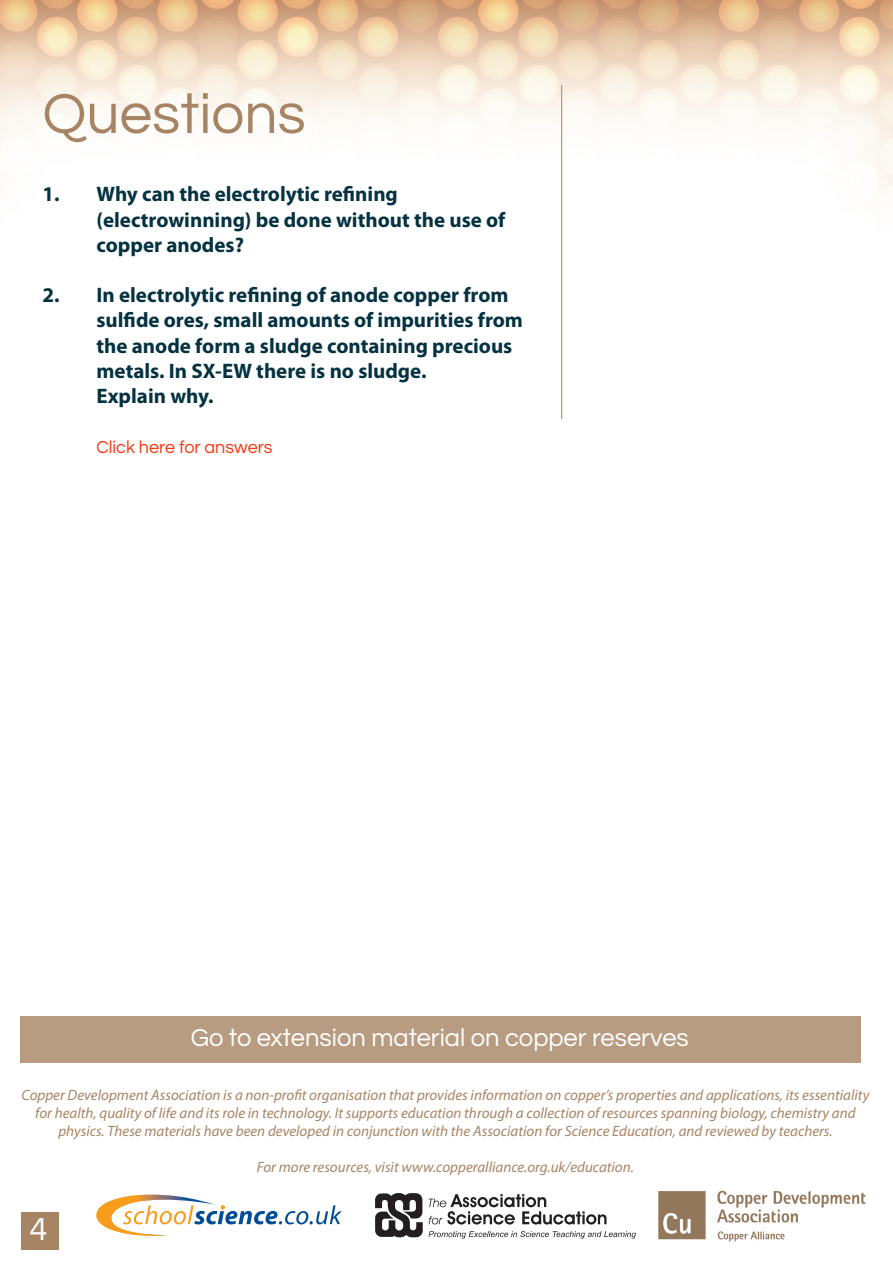
<style>
.page{position:relative;width:893px;height:1263px;background:#fff}
.page>*{position:absolute;margin:0;border:0;box-sizing:border-box;transform-origin:0 0}
.t1{font:58.5px "Questrial";color:#a78463}
.t2{font:33px "Questrial";color:#fff}
.t3{font:25.5px "Questrial";color:#fff}
.t4{font:700 21px/25.2px "Myriad Pro";color:#053241}
.t5{font:18px "Questrial";color:#f73712}
.t6{font:italic 15px/18px "Myriad Pro";color:#a78463;text-align:center}
</style>
<div class="page">
<img style="left:0;top:0;width:893px;height:301px">
<div style="left:21px;top:1212px;width:38px;height:38px;background:#a78463"></div>
<hr style="left:561px;top:85px;width:1px;height:1110px;background:#a78463">
<div style="left:145px;top:419px;width:736px;height:831px;background:#fff"></div>
<svg style="left:96px;top:1194px;width:246px;height:42px"></svg>
<svg style="left:429px;top:1194px;width:178px;height:30px"></svg>
<svg style="left:429px;top:1231px;width:207px;height:8px"></svg>
<svg style="left:375px;top:1193px;width:48px;height:45px"></svg>
<img style="left:658px;top:1190px;width:208px;height:51px">
<div style="left:21px;top:1017px;width:840px;height:46px;background:#b89c82"></div>
<p class="t1" style="left:43px;top:85px;width:265px">Questions</p>
<p class="t4" style="left:97px;top:181px;width:410px;text-indent:-54px">1. Why can the electrolytic refining (electrowinning) be done without the use of copper anodes?</p>
<p class="t4" style="left:97px;top:282px;width:428px;text-indent:-54px">2. In electrolytic refining of anode copper from sulfide ores, small amounts of impurities from the anode form a sludge containing precious metals. In SX-EW there is no sludge.<br>Explain why.</p>
<p class="t5" style="left:97px;top:439px;width:178px">Click here for answers</p>
<p class="t3" style="left:191px;top:1025px;width:500px">Go to extension material on copper reserves</p>
<p class="t6" style="left:21px;top:1086px;width:849px">Copper Development Association is a non-profit organisation that provides information on copper’s properties and applications, its essentiality for health, quality of life and its role in technology. It supports education through a collection of resources spanning biology, chemistry and physics. These materials have been developed in conjunction with the Association for Science Education, and reviewed by teachers.</p>
<p class="t6" style="left:257px;top:1158px;width:379px">For more resources, visit www.copperalliance.org.uk/education.</p>
<h2 class="t2" style="left:29px;top:1213px;width:20px">4</h2>
</div>
